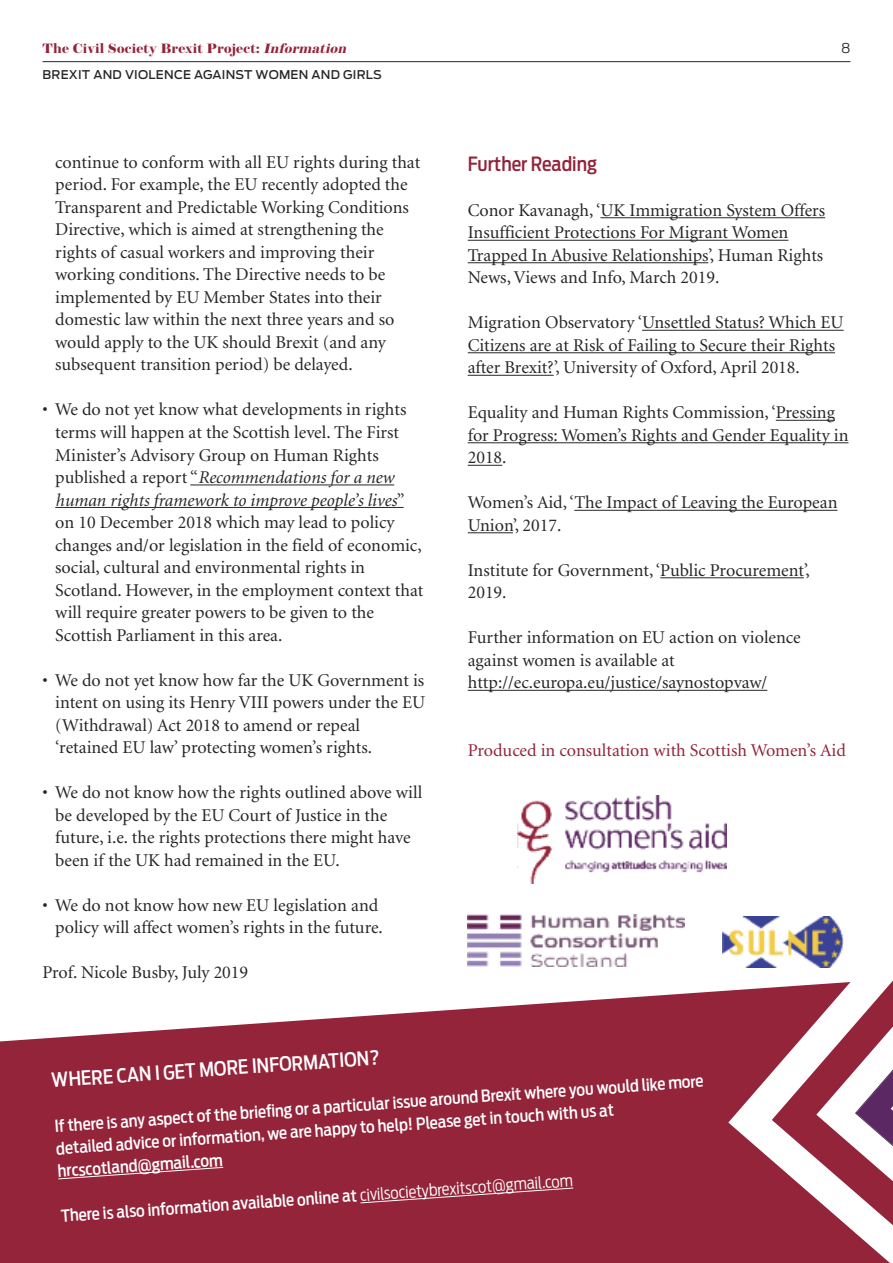
<style>
.page{position:relative;width:893px;height:1263px;background:#fff}
.page>*{position:absolute;margin:0;border:0;box-sizing:border-box;transform-origin:0 0}
.t1{font:500 19.5px "Antenna Cond";color:#fff}
.t2{font:500 19.5px "Antenna Cond";color:#93243a}
.t3{font:18px/22.5px "Minion";color:#272627}
.t4{font:18px "Minion";color:#93243a}
.t5{font:500 16.5px/22.5px "Antenna Cond";color:#fff}
.t6{font:700 13.5px "Brunel Deck";letter-spacing:.02em;color:#93243a}
.t7{font:300 13.5px "Antenna";color:#272627}
.t8{font:500 12px "Antenna";letter-spacing:.02em;color:#272627}
.s1{font-style:italic}
.s2{font-weight:300}
</style>
<div class="page">
<hr style="left:43px;top:61px;width:807px;height:1px;background:#272627">
<hr style="left:198px;top:484px;width:196px;height:1px;background:#272627">
<hr style="left:55px;top:507px;width:342px;height:1px;background:#272627">
<hr style="left:600px;top:217px;width:225px;height:1px;background:#272627">
<hr style="left:468px;top:240px;width:320px;height:1px;background:#272627">
<hr style="left:468px;top:262px;width:240px;height:1px;background:#272627">
<hr style="left:642px;top:330px;width:202px;height:1px;background:#272627">
<hr style="left:468px;top:352px;width:367px;height:1px;background:#272627">
<hr style="left:468px;top:375px;width:86px;height:1px;background:#272627">
<hr style="left:776px;top:420px;width:59px;height:1px;background:#272627">
<hr style="left:468px;top:442px;width:380px;height:1px;background:#272627">
<hr style="left:468px;top:465px;width:34px;height:1px;background:#272627">
<hr style="left:574px;top:510px;width:263px;height:1px;background:#272627">
<hr style="left:468px;top:532px;width:45px;height:1px;background:#272627">
<hr style="left:660px;top:577px;width:144px;height:1px;background:#272627">
<hr style="left:468px;top:690px;width:299px;height:1px;background:#272627">
<svg style="left:0;top:990px;width:728px;height:273px;background:#9d394d"></svg>
<svg style="left:57px;top:1166px;width:167px;height:14px;background:#9a3347"></svg>
<svg style="left:360px;top:1187px;width:214px;height:17px;background:#993045"></svg>
<img style="left:468px;top:914px;width:216px;height:53px">
<img style="left:722px;top:931px;width:6px;height:24px">
<svg style="left:728px;top:916px;width:162px;height:347px"></svg>
<svg style="left:772px;top:968px;width:121px;height:284px"></svg>
<img style="left:517px;top:795px;width:209px;height:89px">
<p class="t6" style="left:43px;top:43px;width:308px">The Civil Society Brexit Project: <span class="s1">Information</span></p>
<p class="t8" style="left:43px;top:67px;width:341px">BREXIT AND VIOLENCE AGAINST WOMEN AND GIRLS</p>
<p class="t3" style="left:55px;top:152px;width:367px">continue to conform with all EU rights during that period. For example, the EU recently adopted the Transparent and Predictable Working Conditions Directive, which is aimed at strengthening the rights of casual workers and improving their working conditions. The Directive needs to be implemented by EU Member States into their domestic law within the next three years and so would apply to the UK should Brexit (and any subsequent transition period) be delayed.</p>
<p class="t3" style="left:55px;top:400px;width:370px;text-indent:-13px">• We do not yet know what developments in rights terms will happen at the Scottish level. The First Minister’s Advisory Group on Human Rights published a report “<span class="s1">Recommendations for a new human rights framework to improve people’s lives</span>” on 10 December 2018 which may lead to policy changes and/or legislation in the field of economic, social, cultural and environmental rights in Scotland. However, in the employment context that will require greater powers to be given to the Scottish Parliament in this area.</p>
<p class="t3" style="left:55px;top:670px;width:371px;text-indent:-13px">• We do not yet know how far the UK Government is intent on using its Henry VIII powers under the EU (Withdrawal) Act 2018 to amend or repeal ‘retained EU law’ protecting women’s rights.</p>
<p class="t3" style="left:55px;top:782px;width:368px;text-indent:-13px">• We do not know how the rights outlined above will be developed by the EU Court of Justice in the future, i.e. the rights protections there might have been if the UK had remained in the EU.</p>
<p class="t3" style="left:43px;top:895px;width:342px;text-align:right">• We do not know how new EU legislation and policy will affect women’s rights in the future.</p>
<p class="t3" style="left:43px;top:962px;width:207px">Prof. Nicole Busby, July 2019</p>
<p class="t7" style="left:841px;top:40px;width:11px">8</p>
<p class="t2" style="left:468px;top:156px;width:131px">Further Reading</p>
<p class="t3" style="left:468px;top:200px;width:359px">Conor Kavanagh, ‘UK Immigration System Offers Insufficient Protections For Migrant Women Trapped In Abusive Relationships’, Human Rights News, Views and Info, March 2019.</p>
<p class="t3" style="left:468px;top:313px;width:377px">Migration Observatory ‘Unsettled Status? Which EU<br>Citizens are at Risk of Failing to Secure their Rights after Brexit?’, University of Oxford, April 2018.</p>
<p class="t3" style="left:468px;top:403px;width:382px">Equality and Human Rights Commission, ‘Pressing for Progress: Women’s Rights and Gender Equality in<br>2018.</p>
<p class="t3" style="left:468px;top:493px;width:371px">Women’s Aid, ‘The Impact of Leaving the European<br>Union’, 2017.</p>
<p class="t3" style="left:468px;top:560px;width:344px">Institute for Government, ‘Public Procurement’,<br>2019.</p>
<p class="t3" style="left:468px;top:628px;width:334px">Further information on EU action on violence against women is available at http://ec.europa.eu/justice/saynostopvaw/</p>
<p class="t4" style="left:468px;top:743px;width:380px">Produced in consultation with Scottish Women’s Aid</p>
<p class="t1" style="left:51px;top:1073px;width:331px;rotate:-4deg">WHERE CAN I GET MORE INFORMATION?</p>
<p class="t5" style="left:54px;top:1116px;width:652px;rotate:-4deg">If there is any aspect of the briefi ng or a particular issue around Brexit where you would like more detailed advice or information, we are happy to help! Please get in touch with us at hrcscotland@gmail.com</p>
<p class="t5" style="left:60px;top:1206px;width:514px;rotate:-4deg">There is also information available online at <span class="s2">civilsocietybrexitscot@gmail.com</span></p>
</div>
